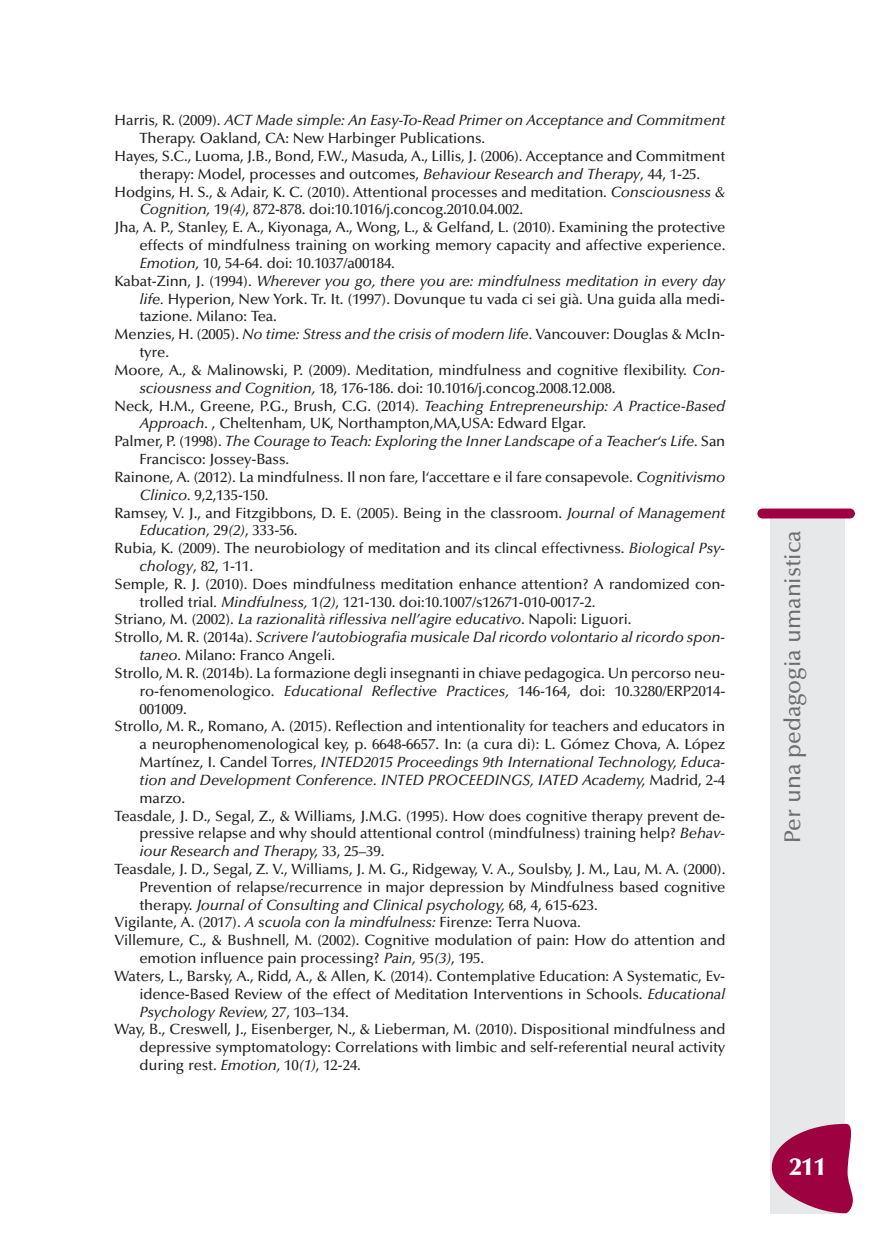
<style>
.page{position:relative;width:869px;height:1241px;background:#fff}
.page>*{position:absolute;margin:0;border:0;box-sizing:border-box;transform-origin:0 0}
.t1{font:900 24.5px "Optima";color:#fff}
.t2{font:500 22.75px "Optima";color:#6c6d70}
.t3{font:500 14.88px "Optima";letter-spacing:-.01em;color:#231f20}
.t4{font:italic 500 14.88px "Optima";letter-spacing:-.01em;color:#231f20}
.s1{font-style:normal}
.s2{font-style:italic}
</style>
<div class="page">
<div style="left:770px;top:516px;width:74px;height:697px;background:#e7e8e9"></div>
<div style="left:757px;top:508px;width:97px;height:10px;background:#9d0140;border-radius:5px"></div>
<svg style="left:771px;top:1123px;width:82px;height:89px"></svg>
<p class="t4" style="left:115px;top:114px;width:612px"><span class="s1">Harris, R. (2009).</span> ACT Made simple: An Easy-To-Read Primer on Acceptance and Commitment</p>
<p class="t3" style="left:139px;top:132px;width:347px">Therapy. Oakland, CA: New Harbinger Publications.</p>
<p class="t3" style="left:115px;top:150px;width:612px">Hayes, S.C., Luoma, J.B., Bond, F.W., Masuda, A., Lillis, J. (2006). Acceptance and Commitment</p>
<p class="t3" style="left:139px;top:168px;width:562px">therapy: Model, processes and outcomes, <span class="s2">Behaviour Research and Therapy</span>, 44, 1-25.</p>
<p class="t3" style="left:115px;top:186px;width:612px">Hodgins, H. S., &amp; Adair, K. C. (2010). Attentional processes and meditation. <span class="s2">Consciousness &amp;</span></p>
<p class="t3" style="left:139px;top:204px;width:385px"><span class="s2">Cognition,</span> 19<span class="s2">(4)</span>, 872-878. doi:10.1016/j.concog.2010.04.002.</p>
<p class="t3" style="left:115px;top:221px;width:612px">Jha, A. P., Stanley, E. A., Kiyonaga, A., Wong, L., &amp; Gelfand, L. (2010). Examining the protective</p>
<p class="t3" style="left:139px;top:239px;width:587px">effects of mindfulness training on working memory capacity and affective experience.</p>
<p class="t3" style="left:139px;top:257px;width:257px"><span class="s2">Emotion,</span> 10, 54-64. doi: 10.1037/a00184.</p>
<p class="t4" style="left:115px;top:275px;width:612px"><span class="s1">Kabat-Zinn, J. (1994).</span> Wherever you go, there you are: mindfulness meditation in every day</p>
<p class="t3" style="left:139px;top:293px;width:587px"><span class="s2">life.</span> Hyperion, New York. Tr. It. (1997). Dovunque tu vada ci sei già. Una guida alla medi-</p>
<p class="t3" style="left:139px;top:310px;width:139px">tazione. Milano: Tea.</p>
<p class="t3" style="left:115px;top:328px;width:612px">Menzies, H. (2005). <span class="s2">No time: Stress and the crisis of modern life.</span> Vancouver: Douglas &amp; McIn-</p>
<p class="t3" style="left:139px;top:346px;width:31px">tyre.</p>
<p class="t3" style="left:115px;top:364px;width:612px">Moore, A., &amp; Malinowski, P. (2009). Meditation, mindfulness and cognitive flexibility. <span class="s2">Con-</span></p>
<p class="t3" style="left:139px;top:382px;width:477px"><span class="s2">sciousness and Cognition,</span> 18, 176-186. doi: 10.1016/j.concog.2008.12.008.</p>
<p class="t4" style="left:115px;top:399px;width:612px"><span class="s1">Neck, H.M., Greene, P.G., Brush, C.G. (2014).</span> Teaching Entrepreneurship: A Practice-Based</p>
<p class="t3" style="left:139px;top:417px;width:448px"><span class="s2">Approach.</span> , Cheltenham, UK, Northampton,MA,USA: Edward Elgar.</p>
<p class="t4" style="left:115px;top:435px;width:612px"><span class="s1">Palmer, P. (1998).</span> The Courage to Teach: Exploring the Inner Landscape of a Teacher‘s Life. <span class="s1">San</span></p>
<p class="t3" style="left:139px;top:453px;width:151px">Francisco: Jossey-Bass.</p>
<p class="t3" style="left:115px;top:471px;width:612px">Rainone, A. (2012). La mindfulness. Il non fare, l‘accettare e il fare consapevole. <span class="s2">Cognitivismo</span></p>
<p class="t3" style="left:139px;top:489px;width:130px"><span class="s2">Clinico.</span> 9,2,135-150.</p>
<p class="t3" style="left:115px;top:506px;width:612px">Ramsey, V. J., and Fitzgibbons, D. E. (2005). Being in the classroom. <span class="s2">Journal of Management</span></p>
<p class="t4" style="left:139px;top:524px;width:160px">Education, <span class="s1">29</span>(2)<span class="s1">, 333-56.</span></p>
<p class="t3" style="left:115px;top:542px;width:612px">Rubia, K. (2009). The neurobiology of meditation and its clincal effectivness. <span class="s2">Biological Psy-</span></p>
<p class="t3" style="left:139px;top:560px;width:115px"><span class="s2">chology</span>, 82, 1-11.</p>
<p class="t3" style="left:115px;top:578px;width:612px">Semple, R. J. (2010). Does mindfulness meditation enhance attention? A randomized con-</p>
<p class="t3" style="left:139px;top:595px;width:457px">trolled trial<span class="s2">. Mindfulness,</span> 1<span class="s2">(2)</span>, 121-130. doi:10.1007/s12671-010-0017-2.</p>
<p class="t4" style="left:115px;top:613px;width:518px"><span class="s1">Striano, M. (2002).</span> La razionalità riflessiva nell’agire educativo<span class="s1">. Napoli: Liguori.</span></p>
<p class="t4" style="left:115px;top:631px;width:612px"><span class="s1">Strollo, M. R. (2014a).</span> Scrivere l‘autobiografia musicale Dal ricordo volontario al ricordo spon-</p>
<p class="t3" style="left:139px;top:649px;width:197px"><span class="s2">taneo.</span> Milano: Franco Angeli.</p>
<p class="t3" style="left:115px;top:667px;width:612px">Strollo, M. R. (2014b). La formazione degli insegnanti in chiave pedagogica. Un percorso neu-</p>
<p class="t3" style="left:139px;top:684px;width:587px">ro-fenomenologico. <span class="s2">Educational Reflective Practices,</span> 146-164, doi: 10.3280/ERP2014-</p>
<p class="t3" style="left:139px;top:702px;width:49px">001009.</p>
<p class="t3" style="left:115px;top:720px;width:612px">Strollo, M. R., Romano, A. (2015). Reflection and intentionality for teachers and educators in</p>
<p class="t3" style="left:139px;top:738px;width:587px">a neurophenomenological key, p. 6648-6657. In: (a cura di): L. Gómez Chova, A. López</p>
<p class="t4" style="left:139px;top:756px;width:587px"><span class="s1">Martínez, I. Candel Torres,</span> INTED2015 Proceedings 9th International Technology, Educa-</p>
<p class="t4" style="left:139px;top:773px;width:587px">tion and Development Conference. INTED PROCEEDINGS, IATED Academy, <span class="s1">Madrid, 2-4</span></p>
<p class="t3" style="left:139px;top:791px;width:47px">marzo.</p>
<p class="t3" style="left:115px;top:809px;width:612px">Teasdale, J. D., Segal, Z., &amp; Williams, J.M.G. (1995). How does cognitive therapy prevent de-</p>
<p class="t3" style="left:139px;top:827px;width:587px">pressive relapse and why should attentional control (mindfulness) training help? <span class="s2">Behav-</span></p>
<p class="t4" style="left:139px;top:845px;width:246px">iour Research and Therapy, <span class="s1">33, 25–39.</span></p>
<p class="t3" style="left:115px;top:863px;width:612px">Teasdale, J. D., Segal, Z. V., Williams, J. M. G., Ridgeway, V. A., Soulsby, J. M., Lau, M. A. (2000).</p>
<p class="t3" style="left:139px;top:880px;width:587px">Prevention of relapse/recurrence in major depression by Mindfulness based cognitive</p>
<p class="t4" style="left:139px;top:898px;width:459px"><span class="s1">therapy.</span> Journal of Consulting and Clinical psychology, <span class="s1">68, 4, 615-623.</span></p>
<p class="t3" style="left:115px;top:916px;width:467px">Vigilante, A. (2017). <span class="s2">A scuola con la mindfulness:</span> Firenze: Terra Nuova.</p>
<p class="t3" style="left:115px;top:934px;width:612px">Villemure, C., &amp; Bushnell, M. (2002). Cognitive modulation of pain: How do attention and</p>
<p class="t3" style="left:139px;top:952px;width:346px">emotion influence pain processing? <span class="s2">Pain,</span> 95<span class="s2">(3)</span>, 195.</p>
<p class="t3" style="left:115px;top:969px;width:612px">Waters, L., Barsky, A., Ridd, A., &amp; Allen, K. (2014). Contemplative Education: A Systematic, Ev-</p>
<p class="t3" style="left:139px;top:987px;width:587px">idence-Based Review of the effect of Meditation Interventions in Schools. <span class="s2">Educational</span></p>
<p class="t4" style="left:139px;top:1005px;width:211px">Psychology Review, <span class="s1">27, 103–134.</span></p>
<p class="t3" style="left:115px;top:1023px;width:612px">Way, B., Creswell, J., Eisenberger, N., &amp; Lieberman, M. (2010). Dispositional mindfulness and</p>
<p class="t3" style="left:139px;top:1041px;width:587px">depressive symptomatology: Correlations with limbic and self-referential neural activity</p>
<p class="t3" style="left:139px;top:1059px;width:223px">during rest. <span class="s2">Emotion,</span> 10<span class="s2">(1)</span>, 12-24.</p>
<h2 class="t2" style="left:783px;top:842px;width:314px;rotate:-90deg">Per una pedagogia umanistica</h2>
<h1 class="t1" style="left:789px;top:1156px;width:38px">211</h1>
</div>
